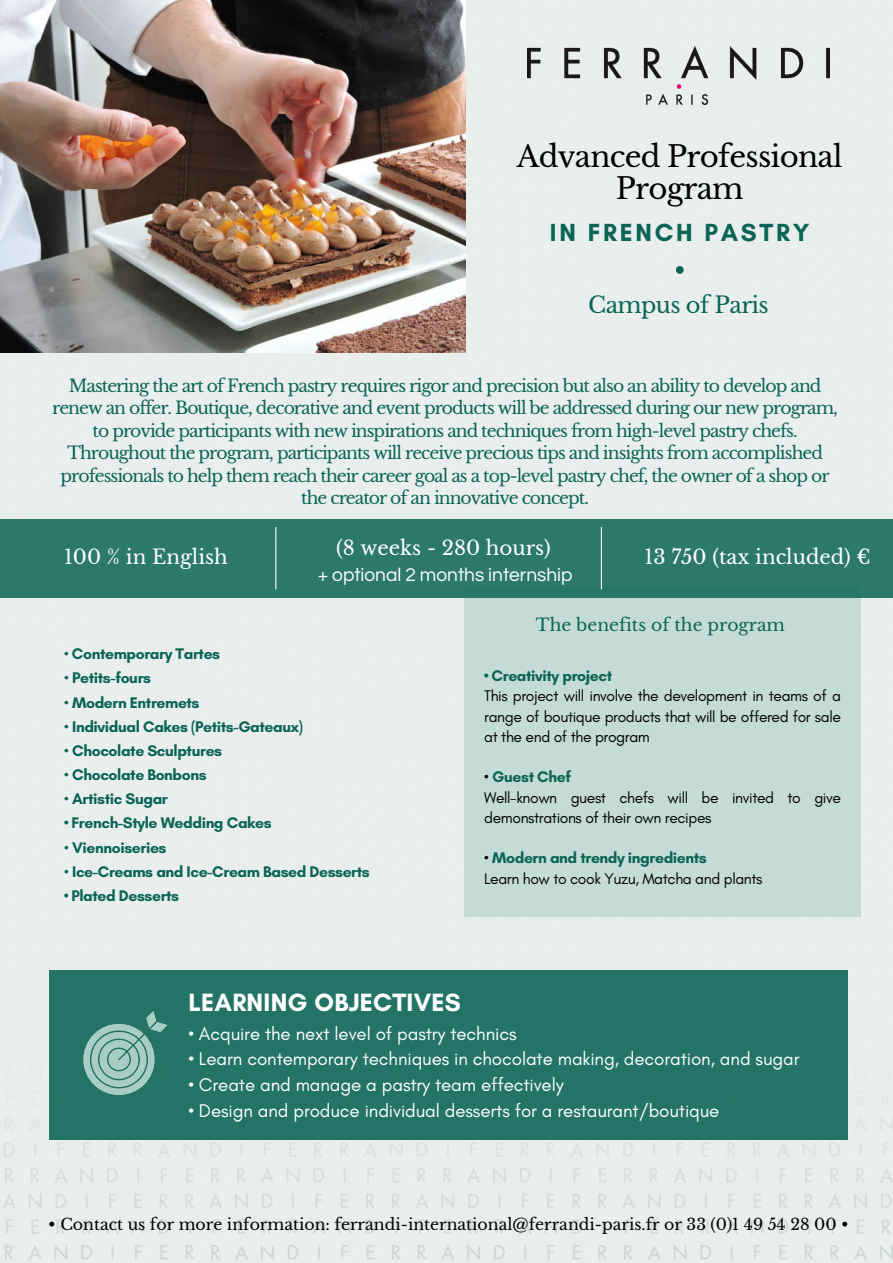
<style>
.page{position:relative;width:893px;height:1263px;background:#e9eeed}
.page>*{position:absolute;margin:0;border:0;box-sizing:border-box;transform-origin:0 0}
.t1{font:29.25px/32.6px "Libre Baskerville";letter-spacing:-.025em;color:#000;text-align:center}
.t2{font:700 25.5px "Glacial Indifference";letter-spacing:.01em;color:#fff}
.t3{font:700 25.28px "Glacial Indifference";letter-spacing:.11em;color:#0a6555}
.t4{font:22.5px "Libre Baskerville";letter-spacing:-.025em;color:#0a6555}
.t5{font:19.8px "Libre Baskerville";color:#fff}
.t6{font:19.05px "Questrial";color:#fff}
.t7{font:18.75px "Glacial Indifference";letter-spacing:-.005em;color:#fff}
.t8{font:17.17px/22.5px "Libre Baskerville";letter-spacing:-.055em;color:#0a6555;text-align:center}
.t9{font:17.17px "Libre Baskerville";color:#0a6555}
.t10{font:15.75px "Libre Baskerville";color:#000}
.t11{font:700 15.67px "Glacial Indifference";letter-spacing:-.025em;color:#0a6555}
.t12{font:15.67px/20.2px "Glacial Indifference";letter-spacing:-.025em;color:#000;text-align:justify}
.s1{font-weight:400}
.s2{font-weight:400;color:#000}
</style>
<div class="page">
<img style="left:527px;top:47px;width:303px;height:57px">
<div style="left:676px;top:266px;width:7px;height:8px;background:#0a6555;border-radius:50%"></div>
<div style="left:464px;top:587px;width:396px;height:330px;background:#c5dbd5"></div>
<div style="left:0;top:519px;width:893px;height:78px;background:#2c796c"></div>
<hr style="left:275px;top:527px;width:1px;height:62px;background:#fff">
<hr style="left:601px;top:527px;width:1px;height:62px;background:#fff">
<div style="left:50px;top:970px;width:797px;height:169px;background:#237466"></div>
<svg style="left:83px;top:1011px;width:84px;height:84px"></svg>
<img style="left:0;top:0;width:466px;height:353px">
<h1 class="t1" style="left:517px;top:140px;width:327px">Advanced Professional<br>Program</h1>
<h2 class="t3" style="left:550px;top:217px;width:261px">IN FRENCH PASTRY</h2>
<h3 class="t4" style="left:588px;top:291px;width:182px">Campus of Paris</h3>
<p class="t8" style="left:52px;top:374px;width:787px">Mastering the art of French pastry requires rigor and precision but also an ability to develop and renew an offer. Boutique, decorative and event products will be addressed during our new program, to provide participants with new inspirations and techniques from high-level pastry chefs.<br>Throughout the program, participants will receive precious tips and insights from accomplished professionals to help them reach their career goal as a top-level pastry chef, the owner of a shop or the creator of an innovative concept.</p>
<p class="t5" style="left:64px;top:545px;width:165px">100 % in English</p>
<h4 class="t5" style="left:336px;top:535px;width:216px">(8 weeks - 280 hours)</h4>
<h4 class="t5" style="left:644px;top:545px;width:227px">13 750 (tax included) €</h4>
<p class="t6" style="left:318px;top:566px;width:256px">+ optional 2 months internship</p>
<h4 class="t11" style="left:64px;top:644px;width:158px"><span class="s1">•</span> Contemporary Tartes</h4>
<h4 class="t11" style="left:64px;top:668px;width:89px"><span class="s1">•</span> Petits-fours</h4>
<p class="t11" style="left:64px;top:693px;width:137px"><span class="s1">•</span> Modern Entremets</p>
<p class="t11" style="left:64px;top:717px;width:240px"><span class="s1">•</span> Individual Cakes (Petits-Gateaux)</p>
<p class="t11" style="left:64px;top:741px;width:160px"><span class="s1">•</span> Chocolate Sculptures</p>
<p class="t11" style="left:64px;top:765px;width:144px"><span class="s1">•</span> Chocolate Bonbons</p>
<p class="t11" style="left:64px;top:789px;width:105px"><span class="s1">•</span> Artistic Sugar</p>
<p class="t11" style="left:64px;top:813px;width:209px">• French-Style Wedding Cakes</p>
<p class="t11" style="left:64px;top:838px;width:104px"><span class="s1">•</span> Viennoiseries</p>
<p class="t11" style="left:64px;top:862px;width:307px"><span class="s1">•</span> Ice-Creams and Ice-Cream Based Desserts</p>
<p class="t11" style="left:64px;top:886px;width:117px">• Plated Desserts</p>
<p class="t9" style="left:536px;top:615px;width:250px">The benefits of the program</p>
<p class="t11" style="left:484px;top:666px;width:129px">• Creativity project</p>
<p class="t12" style="left:484px;top:686px;width:358px">This project will involve the development in teams of a range of boutique products that will be offered for sale at the end of the program</p>
<p class="t11" style="left:484px;top:767px;width:88px"><span class="s2">•</span> Guest Chef</p>
<p class="t12" style="left:484px;top:787px;width:358px">Well-known guest chefs will be invited to give demonstrations of their own recipes</p>
<p class="t11" style="left:484px;top:848px;width:224px"><span class="s2">•</span> Modern and trendy ingredients</p>
<p class="t12" style="left:484px;top:868px;width:280px">Learn how to cook Yuzu, Matcha and plants</p>
<h2 class="t2" style="left:188px;top:986px;width:274px">LEARNING OBJECTIVES</h2>
<p class="t7" style="left:188px;top:1022px;width:330px">• Acquire the next level of pastry technics</p>
<p class="t7" style="left:188px;top:1047px;width:612px">• Learn contemporary techniques in chocolate making, decoration, and sugar</p>
<p class="t7" style="left:188px;top:1073px;width:377px">• Create and manage a pastry team effectively</p>
<p class="t7" style="left:188px;top:1099px;width:532px">• Design and produce individual desserts for a restaurant/boutique</p>
<p class="t10" style="left:48px;top:1215px;width:802px">• Contact us for more information: ferrandi-international@ferrandi-paris.fr or 33 (0)1 49 54 28 00 •</p>
</div>
